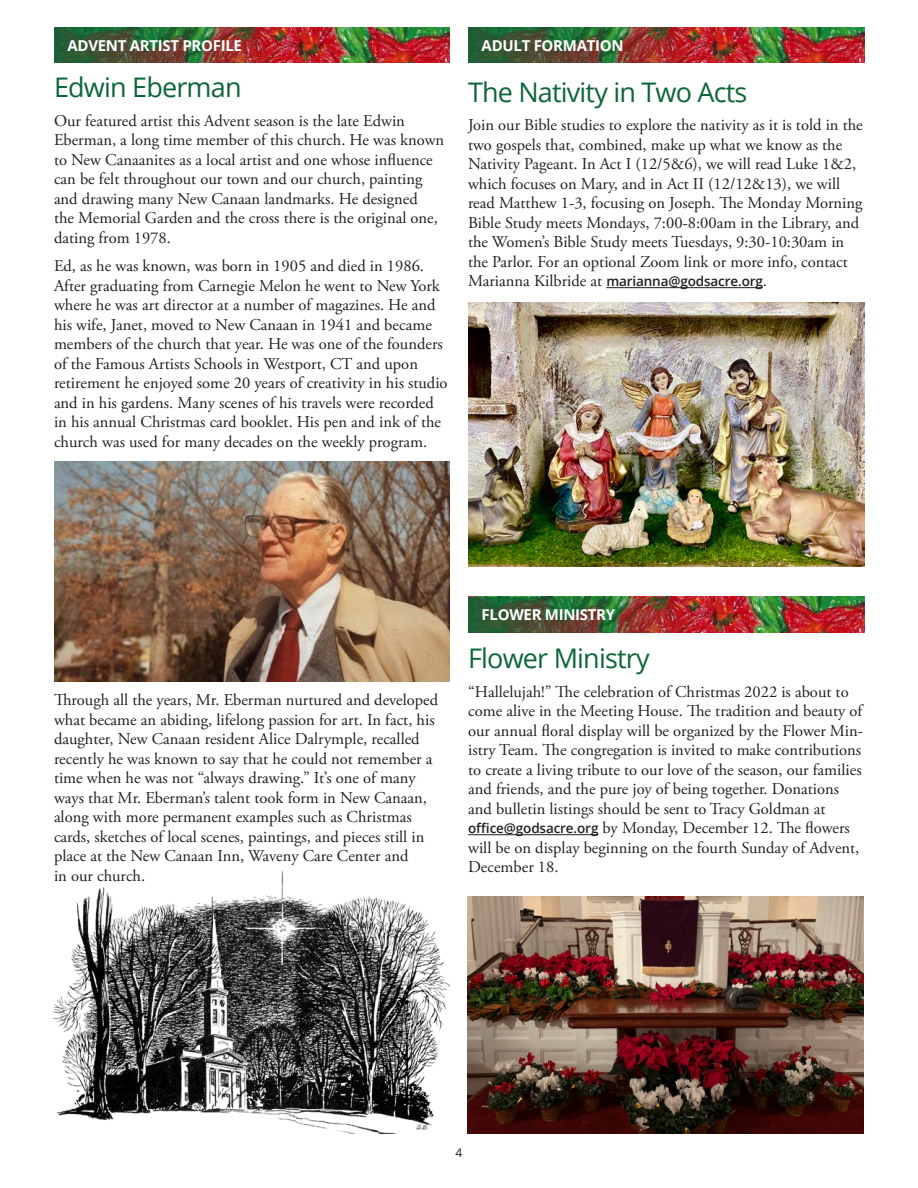
<style>
.page{position:relative;width:918px;height:1188px;background:#fff}
.page>*{position:absolute;margin:0;border:0;box-sizing:border-box;transform-origin:0 0}
._10_Head{font:27px "Open Sans";letter-spacing:-.03em;color:#0c6638}
._50_Body{font:16.5px/19.5px "Adobe Garamond Pro";color:#231f20}
._00_Section_Title{font:700 15px "Open Sans";letter-spacing:-.02em;color:#fff}
._50_Body-2{font:600 13.5px "Open Sans";letter-spacing:-.01em;color:#231f20}
.t1{font:12px "Open Sans";color:#231f20}
.s1{font-family:"Adobe Garamond Pro";font-weight:400;font-size:16.5px}
.s2{font-family:"Open Sans";font-weight:600;font-size:13.5px}
</style>
<div class="page">
<img style="left:54px;top:462px;width:396px;height:219px">
<hr style="left:606px;top:287px;width:157px;height:1px;background:#231f20">
<img style="left:468px;top:303px;width:396px;height:264px">
<img style="left:278px;top:27px;width:172px;height:36px">
<img style="left:692px;top:27px;width:172px;height:36px">
<img style="left:692px;top:597px;width:172px;height:36px">
<img style="left:54px;top:27px;width:224px;height:36px">
<img style="left:468px;top:27px;width:224px;height:36px">
<img style="left:468px;top:597px;width:224px;height:36px">
<hr style="left:468px;top:834px;width:130px;height:1px;background:#231f20">
<img style="left:468px;top:897px;width:396px;height:236px">
<img style="left:53px;top:871px;width:397px;height:262px">
<p class="_00_Section_Title" style="left:68px;top:35px;width:176px">ADVENT ARTIST PROFILE</p>
<p class="_00_Section_Title" style="left:482px;top:35px;width:144px">ADULT FORMATION</p>
<p class="_10_Head" style="left:54px;top:69px;width:189px">Edwin Eberman</p>
<p class="_50_Body" style="left:54px;top:111px;width:392px">Our featured artist this Advent season is the late Edwin Eberman, a long time member of this church. He was known to New Canaanites as a local artist and one whose influence can be felt throughout our town and our church, painting and drawing many New Canaan landmarks. He designed<br>the Memorial Garden and the cross there is the original one, dating from 1978.</p>
<p class="_50_Body" style="left:54px;top:257px;width:395px">Ed, as he was known, was born in 1905 and died in 1986.<br>After graduating from Carnegie Melon he went to New York where he was art director at a number of magazines. He and his wife, Janet, moved to New Canaan in 1941 and became members of the church that year. He was one of the founders of the Famous Artists Schools in Westport, CT and upon retirement he enjoyed some 20 years of creativity in his studio and in his gardens. Many scenes of his travels were recorded in his annual Christmas card booklet. His pen and ink of the church was used for many decades on the weekly program.</p>
<p class="_10_Head" style="left:468px;top:73px;width:281px">The Nativity in Two Acts</p>
<p class="_50_Body" style="left:468px;top:116px;width:396px">Join our Bible studies to explore the nativity as it is told in the two gospels that, combined, make up what we know as the Nativity Pageant. In Act I (12/5&amp;6), we will read Luke 1&amp;2, which focuses on Mary, and in Act II (12/12&amp;13), we will read Matthew 1-3, focusing on Joseph. The Monday Morning Bible Study meets Mondays, 7:00-8:00am in the Library, and the Women’s Bible Study meets Tuesdays, 9:30-10:30am in the Parlor. For an optional Zoom link or more info, contact</p>
<p class="_50_Body-2" style="left:468px;top:272px;width:301px"><span class="s1">Marianna Kilbride at</span> marianna@godsacre.org<span class="s1">.</span></p>
<p class="_50_Body" style="left:54px;top:691px;width:386px">Through all the years, Mr. Eberman nurtured and developed what became an abiding, lifelong passion for art. In fact, his daughter, New Canaan resident Alice Dalrymple, recalled recently he was known to say that he could not remember a time when he was not “always drawing.” It’s one of many ways that Mr. Eberman’s talent took form in New Canaan, along with more permanent examples such as Christmas cards, sketches of local scenes, paintings, and pieces still in place at the New Canaan Inn, Waveny Care Center and<br>in our church.</p>
<p class="_00_Section_Title" style="left:482px;top:604px;width:135px">FLOWER MINISTRY</p>
<p class="_10_Head" style="left:468px;top:640px;width:183px">Flower Ministry</p>
<p class="_50_Body" style="left:468px;top:682px;width:396px">“Hallelujah!” The celebration of Christmas 2022 is about to come alive in the Meeting House. The tradition and beauty of our annual floral display will be organized by the Flower Min&shy;istry Team. The congregation is invited to make contributions to create a living tribute to our love of the season, our families and friends, and the pure joy of being together. Donations and bulletin listings should be sent to Tracy Goldman at <span class="s2">office@godsacre.org</span> by Monday, December 12. The flowers will be on display beginning on the fourth Sunday of Advent, December 18.</p>
<p class="t1" style="left:456px;top:1144px;width:8px">4</p>
</div>
